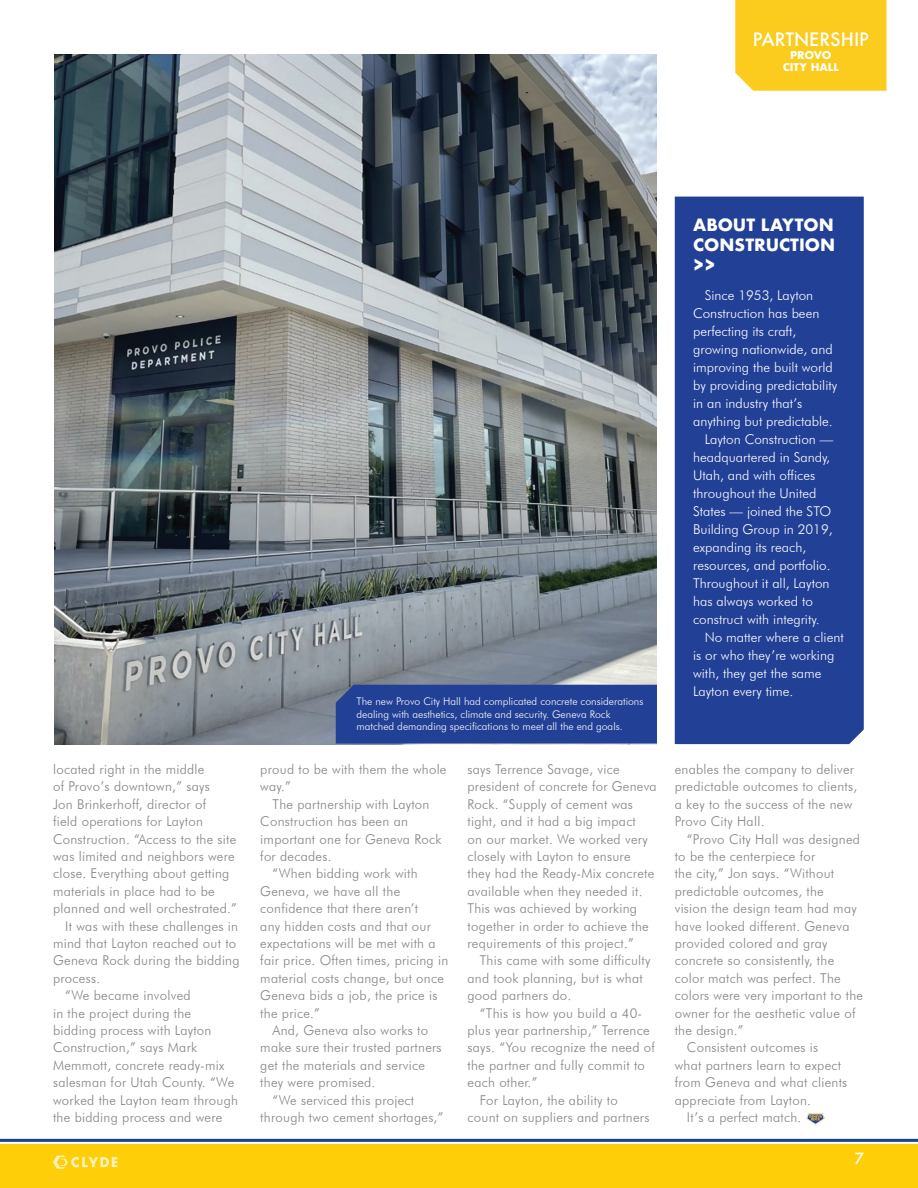
<style>
.page{position:relative;width:918px;height:1188px;background:#fff}
.page>*{position:absolute;margin:0;border:0;box-sizing:border-box;transform-origin:0 0}
.t1{font:500 18px "Futura";color:#fff}
.t2{font:700 16.5px/19.8px "Futura";color:#fff;text-align:justify}
.t3{font:500 15px "Futura";color:#fff}
.t4{font:300 13.5px/17.4px "Futura BT";letter-spacing:.02em;color:#808285}
.t5{font:300 13.5px/18px "Futura BT";color:#fff}
.t6{font:300 10.5px/12.6px "Futura BT";color:#fff}
.t7{font:700 10.5px "Futura";color:#fff}
</style>
<div class="page">
<div style="left:0;top:1145px;width:918px;height:43px;background:#fece08"></div>
<hr style="left:0;top:1139px;width:918px;height:3px;background:#17468d">
<svg style="left:53px;top:1156px;width:64px;height:13px"></svg>
<div style="left:735px;top:0;width:152px;height:91px;background:#fbcc1d"></div>
<div style="left:675px;top:197px;width:189px;height:547px;background:#214096"></div>
<img style="left:54px;top:55px;width:603px;height:689px">
<div style="left:336px;top:685px;width:321px;height:59px;background:#214096"></div>
<img style="left:806px;top:1113px;width:19px;height:11px">
<p class="t1" style="left:753px;top:27px;width:118px">PARTNERSHIP</p>
<p class="t7" style="left:790px;top:47px;width:43px">PROVO</p>
<p class="t7" style="left:783px;top:60px;width:58px">CITY HALL</p>
<p class="t4" style="left:53px;top:760px;width:185px">located right in the middle<br>of Provo’s downtown,” says<br>Jon Brinkerhoff, director of<br>field operations for Layton<br>Construction. “Access to the site was limited and neighbors were close. Everything about getting materials in place had to be planned and well orchestrated.”</p>
<p class="t4" style="left:53px;top:917px;width:188px;text-indent:12px">It was with these challenges in mind that Layton reached out to<br>Geneva Rock during the bidding process.</p>
<p class="t4" style="left:53px;top:987px;width:187px;text-indent:12px">“We became involved<br>in the project during the<br>bidding process with Layton<br>Construction,” says Mark<br>Memmott, concrete ready-mix salesman for Utah County. “We worked the Layton team through the bidding process and were</p>
<p class="t6" style="left:357px;top:695px;width:288px">The new Provo City Hall had complicated concrete considerations dealing with aesthetics, climate and security. Geneva Rock matched demanding specifications to meet all the end goals.</p>
<p class="t4" style="left:260px;top:760px;width:188px">proud to be with them the whole way.”</p>
<p class="t4" style="left:260px;top:795px;width:183px;text-indent:12px">The partnership with Layton<br>Construction has been an important one for Geneva Rock for decades.</p>
<p class="t4" style="left:260px;top:865px;width:190px;text-indent:12px">“When bidding work with<br>Geneva, we have all the confidence that there aren’t<br>any hidden costs and that our expectations will be met with a fair price. Often times, pricing in material costs change, but once<br>Geneva bids a job, the price is the price.”</p>
<p class="t4" style="left:260px;top:1021px;width:183px;text-indent:12px">And, Geneva also works to make sure their trusted partners get the materials and service they were promised.</p>
<p class="t4" style="left:260px;top:1091px;width:185px;text-indent:12px">“We serviced this project through two cement shortages,”</p>
<p class="t4" style="left:468px;top:760px;width:191px">says Terrence Savage, vice president of concrete for Geneva<br>Rock. “Supply of cement was tight, and it had a big impact<br>on our market. We worked very closely with Layton to ensure they had the Ready-Mix concrete available when they needed it.<br>This was achieved by working together in order to achieve the requirements of this project.”</p>
<p class="t4" style="left:468px;top:952px;width:184px;text-indent:12px">This came with some difficulty and took planning, but is what good partners do.</p>
<p class="t4" style="left:468px;top:1004px;width:189px;text-indent:12px">“This is how you build a 40- plus year partnership,” Terrence says. “You recognize the need of the partner and fully commit to each other.”</p>
<p class="t4" style="left:468px;top:1091px;width:183px;text-indent:12px">For Layton, the ability to count on suppliers and partners</p>
<p class="t2" style="left:693px;top:215px;width:144px">ABOUT LAYTON CONSTRUCTION &gt;&gt;</p>
<p class="t5" style="left:693px;top:286px;width:146px;text-indent:12px">Since 1953, Layton<br>Construction has been perfecting its craft, growing nationwide, and improving the built world by providing predictability in an industry that’s anything but predictable.</p>
<p class="t5" style="left:693px;top:430px;width:142px;text-indent:12px">Layton Construction — headquartered in Sandy,<br>Utah, and with offices throughout the United<br>States — joined the STO<br>Building Group in 2019, expanding its reach, resources, and portfolio.<br>Throughout it all, Layton has always worked to construct with integrity.</p>
<p class="t5" style="left:693px;top:628px;width:152px;text-indent:12px">No matter where a client is or who they’re working with, they get the same<br>Layton every time.</p>
<p class="t4" style="left:675px;top:760px;width:184px">enables the company to deliver predictable outcomes to clients, a key to the success of the new<br>Provo City Hall.</p>
<p class="t4" style="left:675px;top:830px;width:190px;text-indent:12px">“Provo City Hall was designed to be the centerpiece for<br>the city,” Jon says. “Without predictable outcomes, the<br>vision the design team had may have looked different. Geneva provided colored and gray concrete so consistently, the color match was perfect. The colors were very important to the owner for the aesthetic value of the design.”</p>
<p class="t4" style="left:675px;top:1039px;width:174px;text-indent:12px">Consistent outcomes is what partners learn to expect from Geneva and what clients appreciate from Layton.</p>
<p class="t4" style="left:687px;top:1108px;width:116px">It’s a perfect match.</p>
<p class="t3" style="left:855px;top:1148px;width:11px">7</p>
<p class="t3" style="left:855px;top:1156px;width:11px">7</p>
</div>
